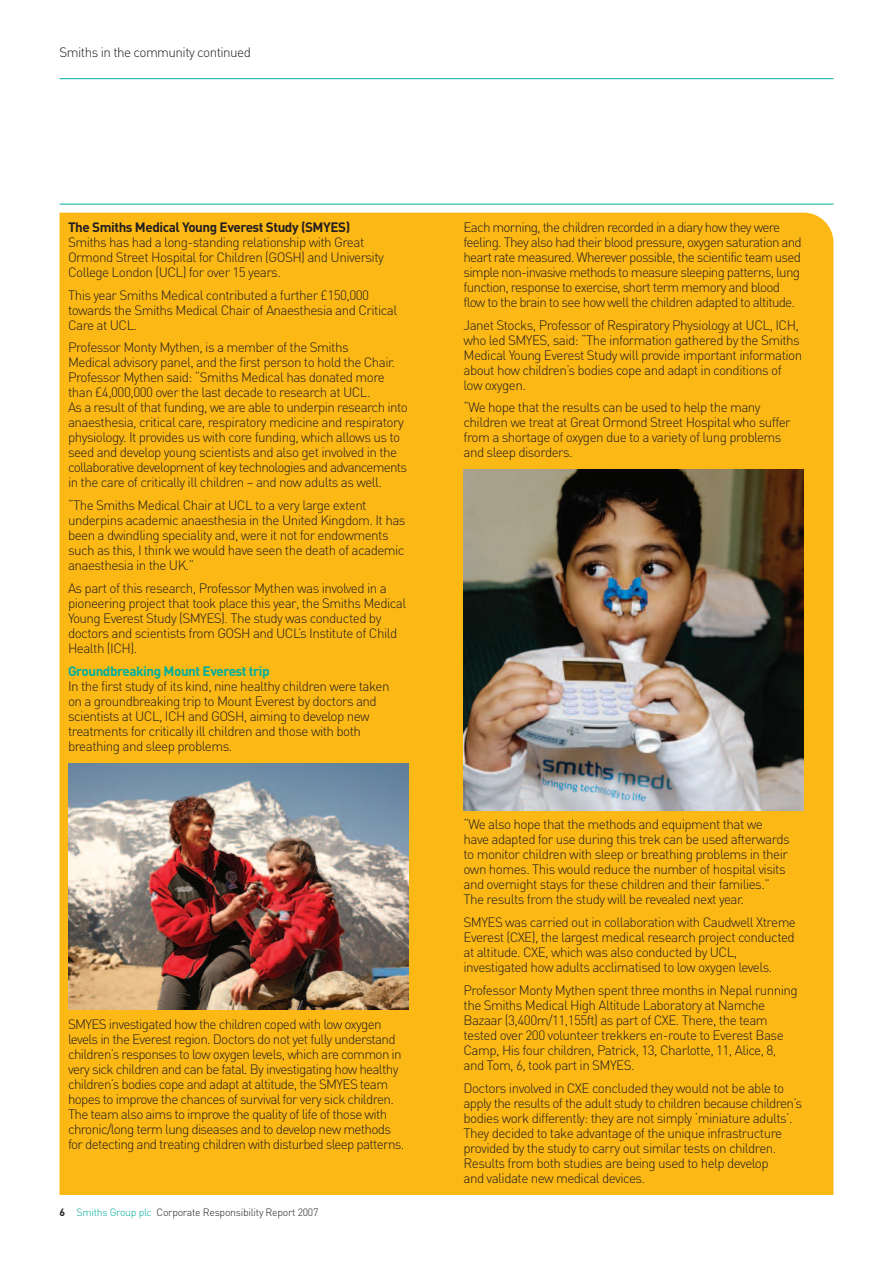
<style>
.page{position:relative;width:893px;height:1263px;background:#fff}
.page>*{position:absolute;margin:0;border:0;box-sizing:border-box;transform-origin:0 0}
.t1{font:300 13.5px/15px "DIN";letter-spacing:-.04em;color:#231f20}
.t2{font:700 13.5px "DIN";letter-spacing:-.035em;color:#231f20}
.t3{font:700 13.5px "DIN";letter-spacing:-.035em;color:#00af9d}
.t4{font:300 10.5px "DIN";letter-spacing:-.025em;color:#231f20}
.s1{font-weight:700}
.s2{color:#00af9d}
</style>
<div class="page">
<div style="left:60px;top:213px;width:773px;height:982px;background:#fcb814"></div>
<hr style="left:60px;top:78px;width:773px;height:1px;background:#00af9d">
<hr style="left:60px;top:204px;width:773px;height:1px;background:#00af9d">
<img style="left:68px;top:763px;width:340px;height:247px">
<img style="left:463px;top:470px;width:341px;height:340px">
<p class="t1" style="left:60px;top:45px;width:193px">Smiths in the community continued</p>
<p class="t2" style="left:68px;top:219px;width:284px">The Smiths Medical Young Everest Study (SMYES)</p>
<p class="t1" style="left:68px;top:234px;width:317px">Smiths has had a long-standing relationship with Great<br>Ormond Street Hospital for Children (GOSH) and University<br>College London (UCL) for over 15 years.</p>
<p class="t1" style="left:68px;top:287px;width:331px">This year Smiths Medical contributed a further £150,000 towards the Smiths Medical Chair of Anaesthesia and Critical<br>Care at UCL.</p>
<p class="t1" style="left:68px;top:340px;width:341px">Professor Monty Mythen, is a member of the Smiths<br>Medical advisory panel, and the first person to hold the Chair.<br>Professor Mythen said: “Smiths Medical has donated more than £4,000,000 over the last decade to research at UCL.<br>As a result of that funding, we are able to underpin research into anaesthesia, critical care, respiratory medicine and respiratory physiology. It provides us with core funding, which allows us to seed and develop young scientists and also get involved in the collaborative development of key technologies and advancements in the care of critically ill children – and now adults as well.</p>
<p class="t1" style="left:68px;top:498px;width:339px">“The Smiths Medical Chair at UCL to a very large extent underpins academic anaesthesia in the United Kingdom. It has been a dwindling speciality and, were it not for endowments such as this, I think we would have seen the death of academic anaesthesia in the UK.”</p>
<p class="t1" style="left:68px;top:581px;width:340px">As part of this research, Professor Mythen was involved in a pioneering project that took place this year, the Smiths Medical Young Everest Study (SMYES). The study was conducted by doctors and scientists from GOSH and UCL’s Institute of Child Health (ICH).</p>
<p class="t3" style="left:68px;top:663px;width:203px">Groundbreaking Mount Everest trip</p>
<p class="t1" style="left:68px;top:678px;width:323px">In the first study of its kind, nine healthy children were taken on a groundbreaking trip to Mount Everest by doctors and scientists at UCL, ICH and GOSH, aiming to develop new treatments for critically ill children and those with both breathing and sleep problems.</p>
<p class="t1" style="left:68px;top:1017px;width:338px">SMYES investigated how the children coped with low oxygen levels in the Everest region. Doctors do not yet fully understand children’s responses to low oxygen levels, which are common in very sick children and can be fatal. By investigating how healthy children’s bodies cope and adapt at altitude, the SMYES team hopes to improve the chances of survival for very sick children.<br>The team also aims to improve the quality of life of those with chronic/long term lung diseases and to develop new methods for detecting and treating children with disturbed sleep patterns.</p>
<p class="t4" style="left:60px;top:1206px;width:260px"><span class="s1">6</span> <span class="s2">Smiths Group plc</span> Corporate Responsibility Report 2007</p>
<p class="t1" style="left:463px;top:219px;width:340px">Each morning, the children recorded in a diary how they were feeling. They also had their blood pressure, oxygen saturation and heart rate measured. Wherever possible, the scientific team used simple non-invasive methods to measure sleeping patterns, lung function, response to exercise, short term memory and blood flow to the brain to see how well the children adapted to altitude.</p>
<p class="t1" style="left:463px;top:317px;width:340px">Janet Stocks, Professor of Respiratory Physiology at UCL, ICH, who led SMYES, said: “The information gathered by the Smiths Medical Young Everest Study will provide important information about how children’s bodies cope and adapt in conditions of low oxygen.</p>
<p class="t1" style="left:463px;top:400px;width:329px">“We hope that the results can be used to help the many children we treat at Great Ormond Street Hospital who suffer from a shortage of oxygen due to a variety of lung problems and sleep disorders.</p>
<p class="t1" style="left:463px;top:817px;width:328px">“We also hope that the methods and equipment that we have adapted for use during this trek can be used afterwards to monitor children with sleep or breathing problems in their own homes. This would reduce the number of hospital visits and overnight stays for these children and their families.” The results from the study will be revealed next year.</p>
<p class="t1" style="left:463px;top:915px;width:334px">SMYES was carried out in collaboration with Caudwell Xtreme Everest (CXE), the largest medical research project conducted at altitude. CXE, which was also conducted by UCL, investigated how adults acclimatised to low oxygen levels.</p>
<p class="t1" style="left:463px;top:983px;width:336px">Professor Monty Mythen spent three months in Nepal running the Smiths Medical High Altitude Laboratory at Namche Bazaar (3,400m/11,155ft) as part of CXE. There, the team tested over 200 volunteer trekkers en-route to Everest Base Camp, His four children, Patrick, 13, Charlotte, 11, Alice, 8, and Tom, 6, took part in SMYES.</p>
<p class="t1" style="left:463px;top:1080px;width:340px">Doctors involved in CXE concluded they would not be able to apply the results of the adult study to children because children’s bodies work differently: they are not simply ‘miniature adults’.<br>They decided to take advantage of the unique infrastructure provided by the study to carry out similar tests on children.<br>Results from both studies are being used to help develop<br>and validate new medical devices.</p>
</div>
